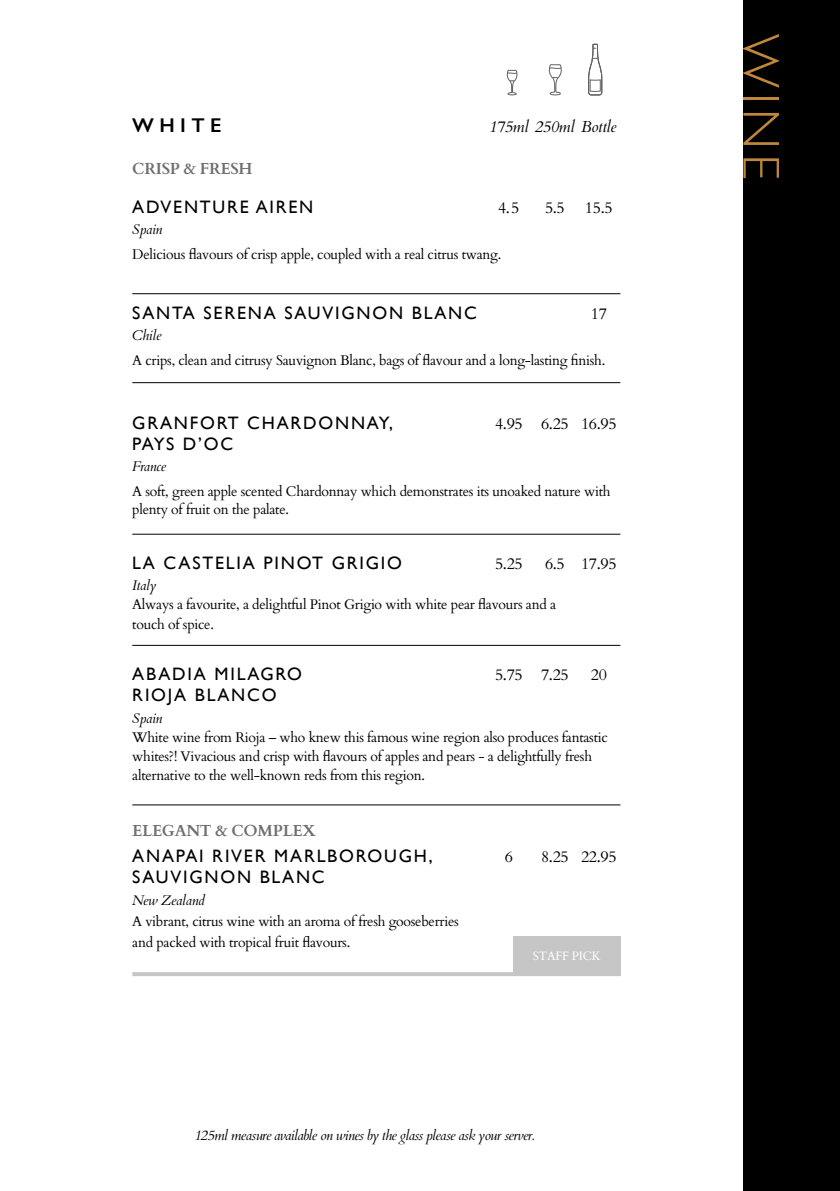
<style>
.page{position:relative;width:840px;height:1191px;background:#fff}
.page>*{position:absolute;margin:0;border:0;box-sizing:border-box;transform-origin:0 0}
.t1{font:300 52px "Gill Sans";color:#bf873c}
.t2{font:600 20px "Gill Sans";letter-spacing:.27em;color:#000}
.t3{font:18px "Gill Sans";letter-spacing:.1em;color:#000}
.t4{font:16px "Cardo";letter-spacing:-.02em;color:#000}
.t5{font:700 16px "Cardo";letter-spacing:-.02em;color:#706f6f}
.t6{font:italic 16px "Cardo";letter-spacing:-.02em;color:#000}
.t7{font:14px/19.2px "Cardo";letter-spacing:-.02em;color:#000}
.t8{font:italic 14px "Cardo";letter-spacing:-.04em;color:#000}
.t9{font:italic 14px "Cardo";letter-spacing:-.02em;color:#000}
.t10{font:12.2px "Cardo";letter-spacing:-.02em;color:#fff}
.s1{font-style:normal;color:#fff}
.s2{font-family:"Gill Sans"}
</style>
<div class="page">
<div style="left:743px;top:0;width:96px;height:1191px;background:#000"></div>
<hr style="left:132px;top:382px;width:488px;height:1px;background:#000">
<hr style="left:132px;top:534px;width:488px;height:1px;background:#000">
<hr style="left:132px;top:645px;width:488px;height:1px;background:#000">
<hr style="left:132px;top:804px;width:488px;height:1px;background:#000">
<hr style="left:132px;top:972px;width:488px;height:4px;background:#c6c6c6">
<div style="left:512px;top:935px;width:108px;height:40px;background:#c6c6c6"></div>
<svg style="left:588px;top:44px;width:14px;height:51px"></svg>
<svg style="left:548px;top:64px;width:14px;height:31px"></svg>
<svg style="left:506px;top:70px;width:11px;height:25px"></svg>
<hr style="left:132px;top:293px;width:488px;height:1px;background:#000">
<h2 class="t2" style="left:132px;top:113px;width:91px">WHITE</h2>
<p class="t6" style="left:488px;top:117px;width:137px">175ml 250ml Bottle<span class="s1">175</span></p>
<p class="t5" style="left:132px;top:156px;width:122px">CRISP &amp; FRESH</p>
<p class="t3" style="left:132px;top:196px;width:182px">ADVENTURE AIREN</p>
<p class="t4" style="left:498px;top:194px;width:23px">4<span class="s2">.</span>5</p>
<p class="t4" style="left:544px;top:194px;width:21px">5.5</p>
<p class="t4" style="left:584px;top:194px;width:29px">15.5</p>
<p class="t8" style="left:132px;top:221px;width:32px">Spain</p>
<p class="t7" style="left:132px;top:244px;width:370px">Delicious flavours of crisp apple, coupled with a real citrus twang.</p>
<p class="t3" style="left:132px;top:302px;width:346px">SANTA SERENA SAUVIGNON BLANC</p>
<p class="t4" style="left:590px;top:300px;width:18px">17</p>
<p class="t8" style="left:132px;top:327px;width:31px">Chile</p>
<p class="t7" style="left:132px;top:350px;width:474px">A crips, clean and citrusy Sauvignon Blanc, bags of flavour and a long-lasting finish.</p>
<p class="t3" style="left:132px;top:412px;width:262px">GRANFORT CHARDONNAY,</p>
<p class="t4" style="left:494px;top:410px;width:123px">4.95 6.25 16.95</p>
<p class="t3" style="left:132px;top:433px;width:102px">PAYS D’OC</p>
<p class="t8" style="left:132px;top:458px;width:35px">France</p>
<p class="t7" style="left:132px;top:482px;width:479px;line-height:17.2px">A soft, green apple scented Chardonnay which demonstrates its unoaked nature with plenty of fruit on the palate.</p>
<p class="t3" style="left:132px;top:552px;width:271px">LA CASTELIA PINOT GRIGIO</p>
<p class="t4" style="left:494px;top:551px;width:29px">5.25</p>
<p class="t4" style="left:544px;top:551px;width:73px">6.5 17.95</p>
<p class="t8" style="left:132px;top:577px;width:25px">Italy</p>
<p class="t7" style="left:132px;top:594px;width:425px">Always a favourite, a delightful Pinot Grigio with white pear flavours and a touch of spice.</p>
<p class="t3" style="left:132px;top:663px;width:171px">ABADIA MILAGRO</p>
<p class="t4" style="left:494px;top:662px;width:75px">5.75 7.25</p>
<p class="t4" style="left:590px;top:662px;width:18px">20</p>
<p class="t3" style="left:132px;top:685px;width:146px">RIOJA BLANCO</p>
<p class="t8" style="left:132px;top:709px;width:32px">Spain</p>
<p class="t7" style="left:132px;top:727px;width:477px">White wine from Rioja – who knew this famous wine region also produces fantastic whites?! Vivacious and crisp with flavours of apples and pears - a delightfully fresh alternative to the well-known reds from this region.</p>
<p class="t5" style="left:132px;top:817px;width:185px">ELEGANT &amp; COMPLEX</p>
<p class="t3" style="left:132px;top:845px;width:302px">ANAPAI RIVER MARLBOROUGH,</p>
<p class="t4" style="left:504px;top:844px;width:10px">6</p>
<p class="t4" style="left:540px;top:844px;width:77px">8.25 22.95</p>
<p class="t3" style="left:132px;top:866px;width:194px">SAUVIGNON BLANC</p>
<p class="t9" style="left:132px;top:891px;width:74px">New Zealand</p>
<p class="t7" style="left:132px;top:909px;width:328px;line-height:21.2px">A vibrant, citrus wine with an aroma of fresh gooseberries and packed with tropical fruit flavours.</p>
<p class="t10" style="left:532px;top:946px;width:70px">STAFF PICK</p>
<p class="t8" style="left:194px;top:1127px;width:341px">125ml measure available on wines by the glass please ask your server.</p>
<h1 class="t1" style="left:801px;top:34px;width:147px;rotate:90deg">WINE</h1>
</div>
